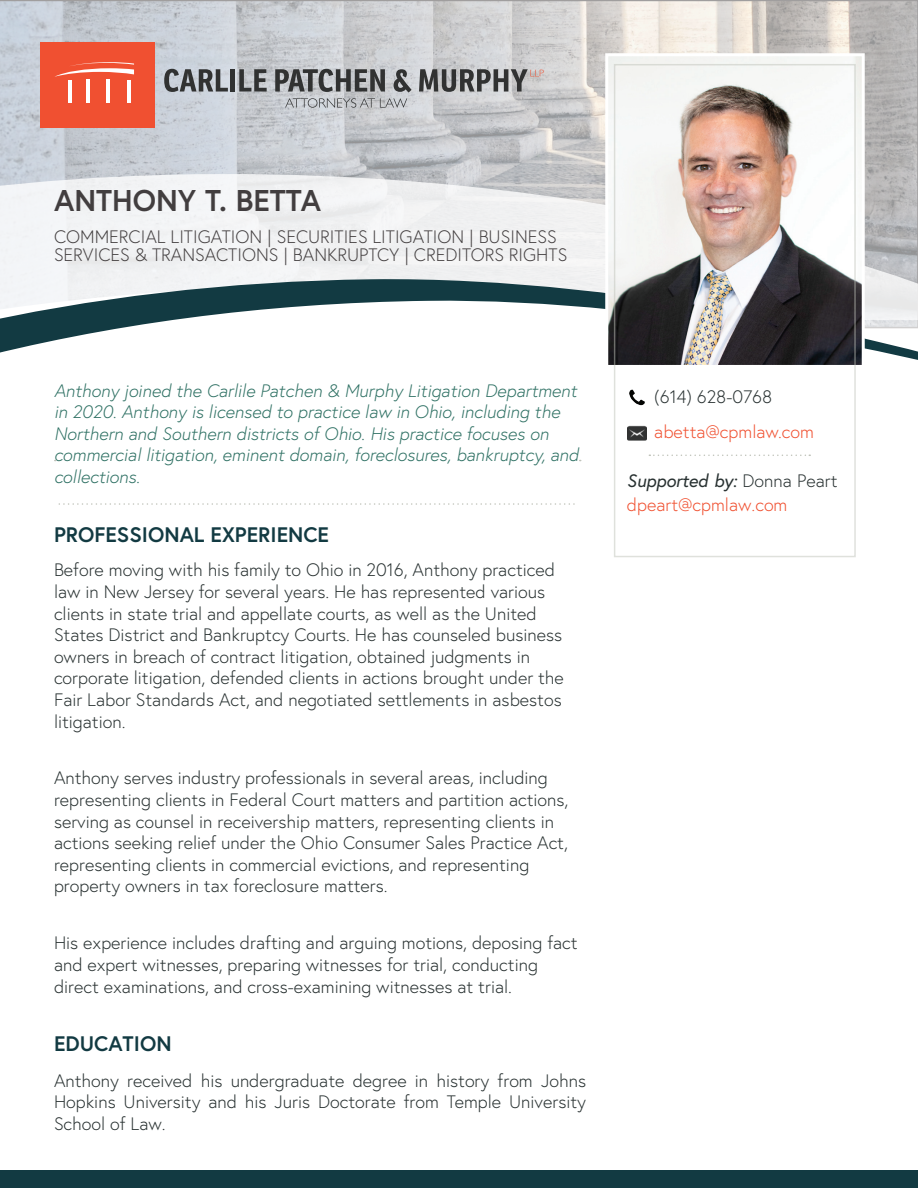
<style>
.page{position:relative;width:918px;height:1188px;background:#fff}
.page>*{position:absolute;margin:0;border:0;box-sizing:border-box;transform-origin:0 0}
.t1{font:700 30px "Europa";color:#423e3f}
.t2{font:700 21px "Europa";color:#123a42}
.t3{font:300 18px/21.6px "Europa";color:#283131}
.t4{font:italic 300 18px/21.6px "Europa";color:#2f7164}
.t5{font:300 18px/18px "Europa";color:#423e3f}
.t6{font:300 18px/23.9px "Europa";color:#f05030}
.s1{font-weight:400;font-style:italic;color:#283131}
.s2{color:#283131}
</style>
<div class="page">
<svg style="left:0;top:0;width:918px;height:170px;background:#c9cbcd"></svg>
<div style="left:0;top:1171px;width:918px;height:17px;background:#123a42"></div>
<svg style="left:0;top:170px;width:918px;height:292px;fill:#f3f4f5"></svg>
<svg style="left:0;top:276px;width:918px;height:149px"></svg>
<img style="left:609px;top:57px;width:252px;height:307px">
<div style="left:605px;top:53px;width:260px;height:315px;border:3px solid #fff"></div>
<div style="left:614px;top:64px;width:242px;height:493px;border:2px solid #c0c3ba"></div>
<img style="left:627px;top:388px;width:20px;height:20px">
<img style="left:627px;top:424px;width:20px;height:19px">
<svg style="left:649px;top:455px;width:161px;height:1px"></svg>
<div style="left:40px;top:42px;width:114px;height:85px;background:#f05031"></div>
<hr style="left:68px;top:80px;width:3px;height:22px;background:#fff">
<hr style="left:127px;top:80px;width:4px;height:22px;background:#fff">
<hr style="left:86px;top:79px;width:4px;height:23px;background:#fff">
<hr style="left:107px;top:79px;width:3px;height:23px;background:#fff">
<svg style="left:55px;top:62px;width:79px;height:15px"></svg>
<svg style="left:164px;top:69px;width:64px;height:23px"></svg>
<hr style="left:231px;top:69px;width:4px;height:23px;background:#313232">
<svg style="left:239px;top:69px;width:28px;height:23px"></svg>
<svg style="left:419px;top:69px;width:125px;height:23px;background:#878787"></svg>
<svg style="left:275px;top:69px;width:137px;height:39px;background:#97999b"></svg>
<svg style="left:59px;top:503px;width:516px;height:2px"></svg>
<h1 class="t1" style="left:54px;top:180px;width:269px">ANTHONY T. BETTA</h1>
<p class="t5" style="left:54px;top:227px;width:515px">COMMERCIAL LITIGATION | SECURITIES LITIGATION | BUSINESS<br>SERVICES &amp; TRANSACTIONS | BANKRUPTCY | CREDITORS RIGHTS</p>
<p class="t4" style="left:54px;top:379px;width:526px">Anthony joined the Carlile Patchen &amp; Murphy Litigation Department in 2020. Anthony is licensed to practice law in Ohio, including the Northern and Southern districts of Ohio. His practice focuses on commercial litigation, eminent domain, foreclosures, bankruptcy, and collections.</p>
<p class="t3" style="left:654px;top:385px;width:119px">(614) 628-0768</p>
<p class="t6" style="left:654px;top:419px;width:161px">abetta@cpmlaw.com</p>
<p class="t6" style="left:627px;top:468px;width:212px"><span class="s1">Supported by:</span> <span class="s2">Donna Peart </span>dpeart@cpmlaw.com</p>
<p class="t2" style="left:54px;top:520px;width:277px">PROFESSIONAL EXPERIENCE</p>
<p class="t3" style="left:54px;top:559px;width:511px">Before moving with his family to Ohio in 2016, Anthony practiced law in New Jersey for several years. He has represented various clients in state trial and appellate courts, as well as the United States District and Bankruptcy Courts. He has counseled business owners in breach of contract litigation, obtained judgments in corporate litigation, defended clients in actions brought under the Fair Labor Standards Act, and negotiated settlements in asbestos litigation.</p>
<p class="t3" style="left:54px;top:767px;width:516px">Anthony serves industry professionals in several areas, including representing clients in Federal Court matters and partition actions, serving as counsel in receivership matters, representing clients in actions seeking relief under the Ohio Consumer Sales Practice Act, representing clients in commercial evictions, and representing property owners in tax foreclosure matters.</p>
<p class="t3" style="left:54px;top:932px;width:525px">His experience includes drafting and arguing motions, deposing fact and expert witnesses, preparing witnesses for trial, conducting direct examinations, and cross-examining witnesses at trial.</p>
<p class="t2" style="left:54px;top:1030px;width:119px">EDUCATION</p>
<p class="t3" style="left:54px;top:1069px;width:534px;text-align:justify">Anthony received his undergraduate degree in history from Johns Hopkins University and his Juris Doctorate from Temple University School of Law.</p>
</div>
